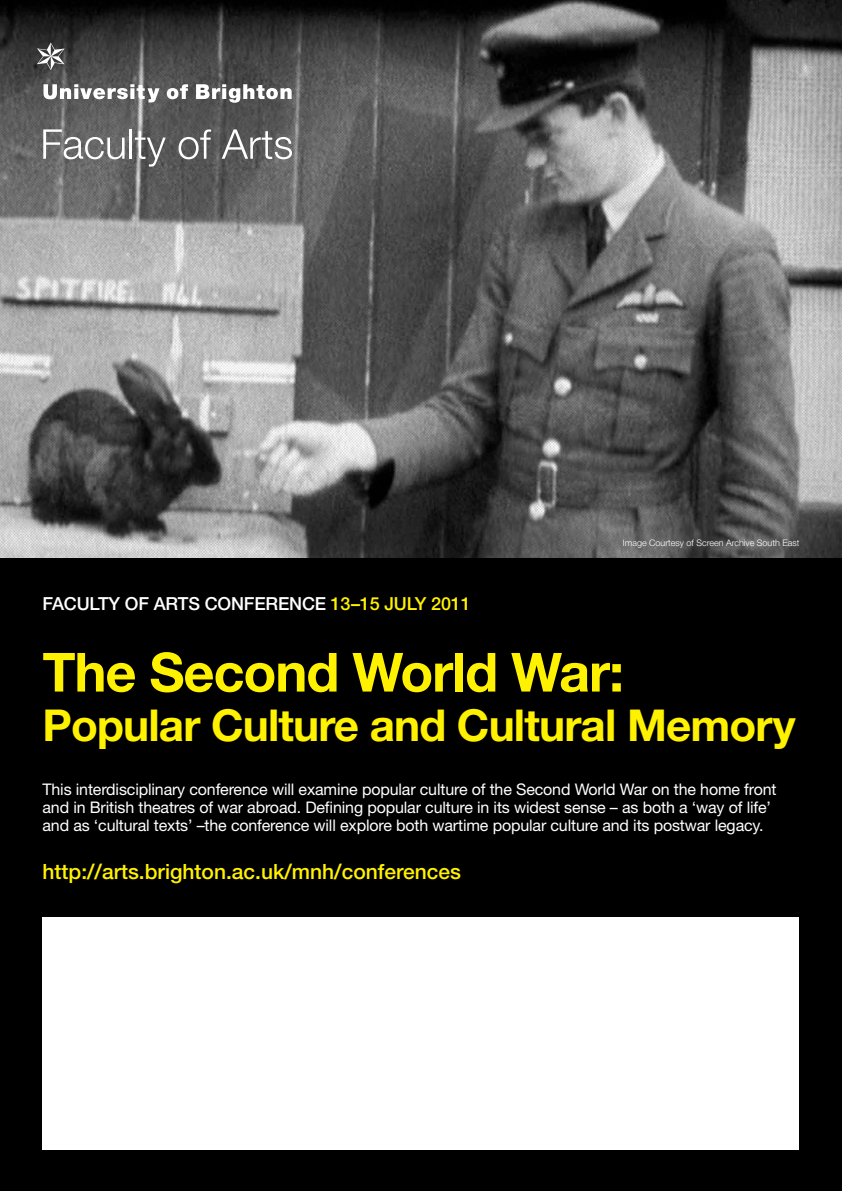
<style>
.page{position:relative;width:842px;height:1191px;background:#fff}
.page>*{position:absolute;margin:0;border:0;box-sizing:border-box;transform-origin:0 0}
.t1{font:700 54px "Helvetica Neue";letter-spacing:-.02em;color:#fff200}
.t2{font:700 44px "Helvetica Neue";letter-spacing:-.02em;color:#fff200}
.t3{font:500 21px "Helvetica Neue";color:#fff200}
.t4{font:500 18px "Helvetica Neue";letter-spacing:-.01em;color:#fff}
.t5{font:16px/18px "Helvetica Neue";letter-spacing:-.01em;color:#fff}
.t6{font:300 9px "Helvetica Neue";color:#fff}
.s1{color:#fff200}
</style>
<div class="page">
<img style="left:0;top:1px;width:841px;height:557px">
<div style="left:0;top:558px;width:841px;height:633px;background:#000"></div>
<svg style="left:37px;top:43px;width:28px;height:27px"></svg>
<svg style="left:44px;top:84px;width:116px;height:18px"></svg>
<svg style="left:167px;top:84px;width:21px;height:15px"></svg>
<svg style="left:196px;top:84px;width:96px;height:19px"></svg>
<svg style="left:43px;top:129px;width:82px;height:30px"></svg>
<hr style="left:130px;top:129px;width:2px;height:30px;background:#fff">
<svg style="left:135px;top:131px;width:31px;height:36px"></svg>
<svg style="left:179px;top:129px;width:32px;height:30px"></svg>
<svg style="left:222px;top:129px;width:70px;height:30px"></svg>
<div style="left:43px;top:917px;width:756px;height:232px;background:#fff"></div>
<p class="t4" style="left:43px;top:592px;width:430px">FACULTY OF ARTS CONFERENCE <span class="s1">13–15 JULY 2011</span></p>
<p class="t6" style="left:623px;top:537px;width:178px">Image Courtesy of Screen Archive South East</p>
<h1 class="t1" style="left:43px;top:639px;width:583px">The Second World War:</h1>
<h2 class="t2" style="left:43px;top:697px;width:754px">Popular Culture and Cultural Memory</h2>
<p class="t5" style="left:43px;top:779px;width:736px">This interdisciplinary conference will examine popular culture of the Second World War on the home front and in British theatres of war abroad. Defining popular culture in its widest sense – as both a ‘way of life’ and as ‘cultural texts’ –the conference will explore both wartime popular culture and its postwar legacy.</p>
<h3 class="t3" style="left:43px;top:859px;width:420px">http://arts.brighton.ac.uk/mnh/conferences</h3>
</div>
